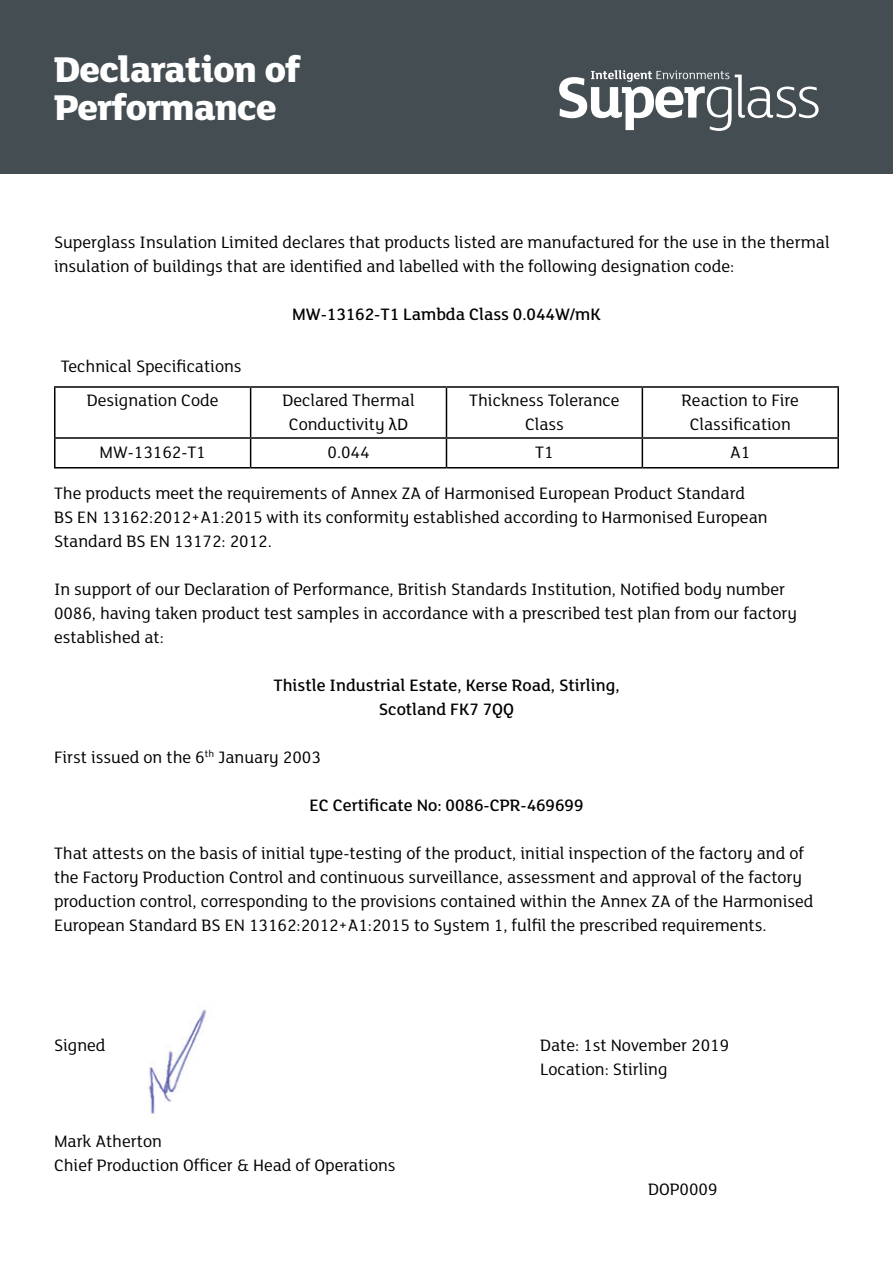
<style>
.page{position:relative;width:893px;height:1263px;background:#fff}
.page>*{position:absolute;margin:0;border:0;box-sizing:border-box;transform-origin:0 0}
.t1{font:800 39px/37.5px "FS Lola";letter-spacing:-.02em;color:#fff}
.t2{font:18px/24px "FS Lola";color:#000001}
.t3{font:500 18px/24px "FS Lola";color:#000001;text-align:center}
.s1{font-family:"Calibri"}
</style>
<div class="page">
<div style="left:0;top:0;width:893px;height:173px;background:#444d52"></div>
<svg style="left:559px;top:70px;width:260px;height:61px"></svg>
<hr style="left:54px;top:386px;width:197px;height:2px;background:#000001">
<hr style="left:54px;top:388px;width:2px;height:49px;background:#000001">
<hr style="left:251px;top:386px;width:195px;height:2px;background:#000001">
<hr style="left:250px;top:388px;width:1px;height:49px;background:#000001">
<hr style="left:446px;top:386px;width:196px;height:2px;background:#000001">
<hr style="left:446px;top:388px;width:1px;height:49px;background:#000001">
<hr style="left:642px;top:386px;width:197px;height:2px;background:#000001">
<hr style="left:642px;top:388px;width:1px;height:49px;background:#000001">
<hr style="left:837px;top:388px;width:2px;height:49px;background:#000001">
<hr style="left:54px;top:437px;width:197px;height:2px;background:#000001">
<hr style="left:54px;top:439px;width:2px;height:28px;background:#000001">
<hr style="left:251px;top:437px;width:195px;height:2px;background:#000001">
<svg style="left:250px;top:439px;width:1px;height:28px"></svg>
<hr style="left:446px;top:437px;width:196px;height:2px;background:#000001">
<svg style="left:446px;top:439px;width:1px;height:28px"></svg>
<hr style="left:642px;top:437px;width:197px;height:2px;background:#000001">
<svg style="left:642px;top:439px;width:1px;height:28px"></svg>
<hr style="left:837px;top:439px;width:2px;height:28px;background:#000001">
<hr style="left:54px;top:467px;width:197px;height:1px;background:#000001">
<hr style="left:251px;top:467px;width:195px;height:1px;background:#000001">
<hr style="left:446px;top:467px;width:196px;height:1px;background:#000001">
<hr style="left:642px;top:467px;width:197px;height:1px;background:#000001">
<img style="left:148px;top:1009px;width:59px;height:110px">
<h1 class="t1" style="left:54px;top:49px;width:248px">Declaration of<br>Performance</h1>
<p class="t2" style="left:54px;top:229px;width:777px">Superglass Insulation Limited declares that products listed are manufactured for the use in the thermal insulation of buildings that are identified and labelled with the following designation code:</p>
<p class="t3" style="left:292px;top:301px;width:310px">MW-13162-T1 Lambda Class 0.044W/mK</p>
<p class="t2" style="left:61px;top:349px;width:182px;line-height:34px;text-align:center">Technical Specifications<br>Designation Code</p>
<p class="t2" style="left:282px;top:388px;width:134px;text-align:center">Declared Thermal<br>Conductivity <span class="s1">λD</span></p>
<p class="t2" style="left:469px;top:388px;width:152px;text-align:center">Thickness Tolerance<br>Class</p>
<p class="t2" style="left:682px;top:388px;width:119px;text-align:center">Reaction to Fire<br>Classification</p>
<p class="t2" style="left:100px;top:439px;width:108px">MW-13162-T1</p>
<p class="t2" style="left:327px;top:439px;width:44px">0.044</p>
<p class="t2" style="left:535px;top:439px;width:20px">T1</p>
<p class="t2" style="left:730px;top:439px;width:22px">A1</p>
<p class="t2" style="left:54px;top:480px;width:715px">The products meet the requirements of Annex ZA of Harmonised European Product Standard<br>BS EN 13162:2012+A1:2015 with its conformity established according to Harmonised European<br>Standard BS EN 13172: 2012.</p>
<p class="t2" style="left:54px;top:576px;width:744px">In support of our Declaration of Performance, British Standards Institution, Notified body number<br>0086, having taken product test samples in accordance with a prescribed test plan from our factory established at:</p>
<p class="t3" style="left:273px;top:672px;width:348px">Thistle Industrial Estate, Kerse Road, Stirling,<br>Scotland FK7 7QQ</p>
<p class="t2" style="left:54px;top:744px;width:268px">First issued on the 6<sup>th</sup> January 2003</p>
<p class="t3" style="left:309px;top:792px;width:276px">EC Certificate No: 0086-CPR-469699</p>
<p class="t2" style="left:54px;top:840px;width:761px">That attests on the basis of initial type-testing of the product, initial inspection of the factory and of the Factory Production Control and continuous surveillance, assessment and approval of the factory production control, corresponding to the provisions contained within the Annex ZA of the Harmonised European Standard BS EN 13162:2012+A1:2015 to System 1, fulfil the prescribed requirements.</p>
<p class="t2" style="left:54px;top:1032px;width:53px">Signed</p>
<p class="t2" style="left:540px;top:1032px;width:191px">Date: 1st November 2019<br>Location: Stirling</p>
<p class="t2" style="left:54px;top:1128px;width:343px">Mark Atherton<br>Chief Production Officer &amp; Head of Operations</p>
<p class="t2" style="left:648px;top:1176px;width:71px">DOP0009</p>
</div>
